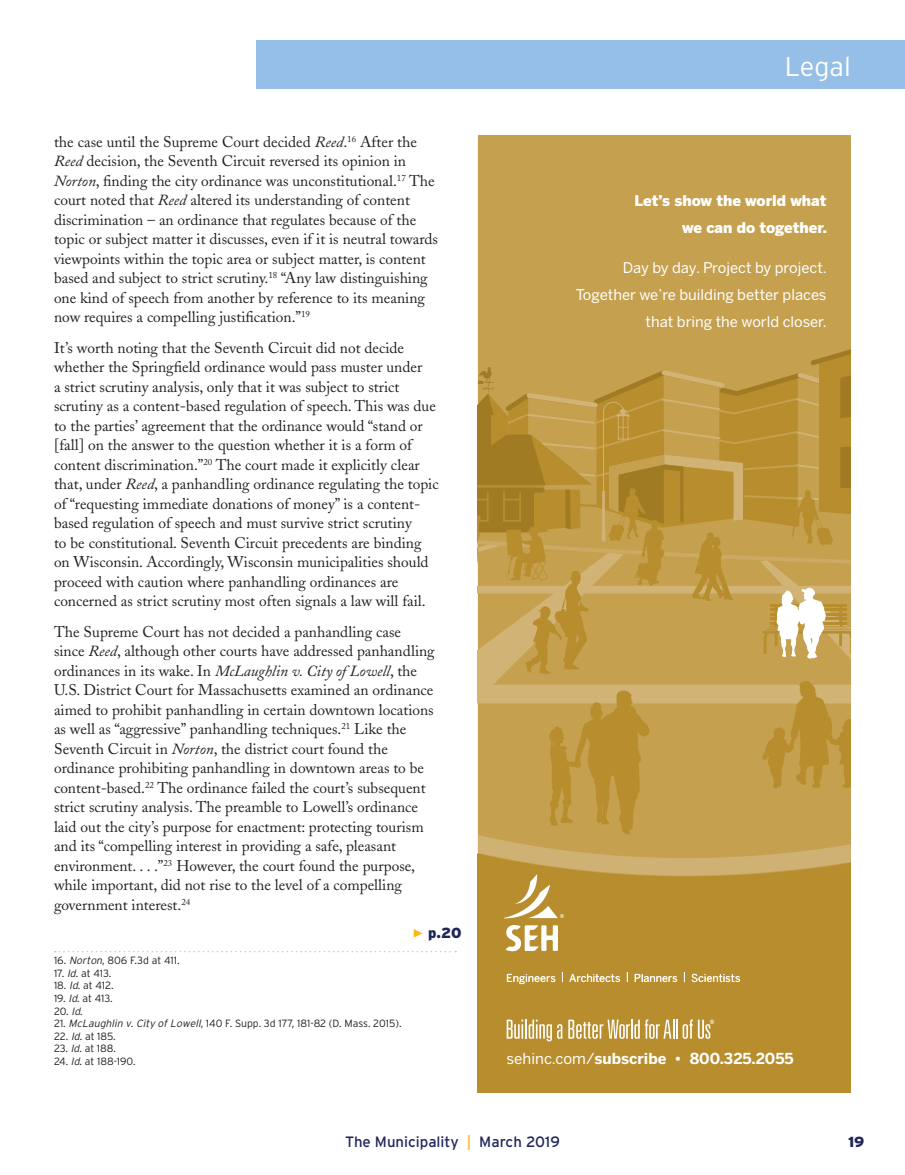
<style>
.page{position:relative;width:905px;height:1175px;background:#fff}
.page>*{position:absolute;margin:0;border:0;box-sizing:border-box;transform-origin:0 0}
.t1{font:300 27px "Interstate";color:#fff}
.t2{font:15.3px/19.5px "Adobe Caslon";color:#231f20}
.t3{font:700 15px "Benton Sans";color:#fff}
.t4{font:15px "Interstate";color:#1f265b}
.t5{font:14.7px/27px "Benton Sans";color:#fff;text-align:right}
.t6{font:900 14.7px/27px "Benton Sans";color:#fff;text-align:right}
.t7{font:900 14.7px "Interstate";color:#1f265b}
.t8{font:10.65px "Benton Sans";letter-spacing:.005em;color:#fff}
.t9{font:300 10.5px "Interstate";color:#231f20}
.s1{font-style:italic}
.s2{font-family:"Minion Pro";font-weight:400;font-size:18px;color:#fcb615}
.s3{font-weight:300}
.s4{font-weight:400}
.s5{color:#fcb615}
</style>
<div class="page">
<svg style="left:55px;top:951px;width:401px;height:1px"></svg>
<div style="left:256px;top:40px;width:648px;height:49px;background:#95bfe6"></div>
<div style="left:478px;top:135px;width:372px;height:132px;background:#c4a04f"></div>
<div style="left:478px;top:951px;width:372px;height:141px;background:#b88d2d"></div>
<svg style="left:478px;top:267px;width:372px;height:684px"></svg>
<svg style="left:507px;top:973px;width:48px;height:10px"></svg>
<svg style="left:569px;top:973px;width:51px;height:8px"></svg>
<svg style="left:635px;top:973px;width:42px;height:8px"></svg>
<svg style="left:691px;top:973px;width:49px;height:8px"></svg>
<svg style="left:506px;top:1019px;width:56px;height:22px"></svg>
<svg style="left:568px;top:1019px;width:146px;height:19px"></svg>
<p class="t2" style="left:54px;top:132px;width:385px">the case until the Supreme Court decided <span class="s1">Reed</span>.<sup>16</sup> After the <span class="s1">Reed</span> decision, the Seventh Circuit reversed its opinion in <span class="s1">Norton</span>, finding the city ordinance was unconstitutional.<sup>17</sup> The court noted that <span class="s1">Reed</span> altered its understanding of content discrimination – an ordinance that regulates because of the topic or subject matter it discusses, even if it is neutral towards viewpoints within the topic area or subject matter, is content based and subject to strict scrutiny.<sup>18</sup> “Any law distinguishing one kind of speech from another by reference to its meaning now requires a compelling justification.”<sup>19</sup></p>
<p class="t2" style="left:54px;top:338px;width:386px">It’s worth noting that the Seventh Circuit did not decide whether the Springfield ordinance would pass muster under<br>a strict scrutiny analysis, only that it was subject to strict scrutiny as a content-based regulation of speech. This was due to the parties’ agreement that the ordinance would “stand or [fall] on the answer to the question whether it is a form of content discrimination.”<sup>20</sup> The court made it explicitly clear that, under <span class="s1">Reed</span>, a panhandling ordinance regulating the topic of “requesting immediate donations of money” is a content&shy;based regulation of speech and must survive strict scrutiny<br>to be constitutional. Seventh Circuit precedents are binding on Wisconsin. Accordingly, Wisconsin municipalities should proceed with caution where panhandling ordinances are concerned as strict scrutiny most often signals a law will fail.</p>
<p class="t2" style="left:54px;top:622px;width:382px">The Supreme Court has not decided a panhandling case since <span class="s1">Reed</span>, although other courts have addressed panhandling ordinances in its wake. In <span class="s1">McLaughlin v. City of Lowell</span>, the U.S. District Court for Massachusetts examined an ordinance aimed to prohibit panhandling in certain downtown locations as well as “aggressive” panhandling techniques.<sup>21</sup> Like the Seventh Circuit in <span class="s1">Norton</span>, the district court found the ordinance prohibiting panhandling in downtown areas to be content-based.<sup>22</sup> The ordinance failed the court’s subsequent strict scrutiny analysis. The preamble to Lowell’s ordinance laid out the city’s purpose for enactment: protecting tourism and its “compelling interest in providing a safe, pleasant environment. . . .”<sup>23</sup> However, the court found the purpose, while important, did not rise to the level of a compelling government interest.<sup>24</sup></p>
<p class="t9" style="left:54px;top:954px;width:127px">16. <span class="s1">Norton</span>, 806 F.3d at 411.</p>
<p class="t9" style="left:54px;top:967px;width:59px">17. <span class="s1">Id</span>. at 413.</p>
<p class="t9" style="left:54px;top:979px;width:61px">18. <span class="s1">Id</span>. at 412.</p>
<p class="t9" style="left:54px;top:992px;width:60px">19. <span class="s1">Id</span>. at 413.</p>
<p class="t9" style="left:54px;top:1005px;width:30px">20. <span class="s1">Id</span>.</p>
<p class="t9" style="left:54px;top:1017px;width:349px">21. <span class="s1">McLaughlin v. City of Lowell</span>, 140 F. Supp. 3d 177, 181-82 (D. Mass. 2015).</p>
<p class="t9" style="left:54px;top:1030px;width:63px">22. <span class="s1">Id</span>. at 185.</p>
<p class="t9" style="left:54px;top:1042px;width:64px">23. <span class="s1">Id</span>. at 188.</p>
<p class="t9" style="left:54px;top:1055px;width:83px">24. <span class="s1">Id</span>. at 188-190.</p>
<p class="t7" style="left:412px;top:924px;width:51px"><span class="s2">▶</span> p.20</p>
<h1 class="t1" style="left:784px;top:51px;width:68px">Legal</h1>
<p class="t6" style="left:634px;top:187px;width:194px">Let’s show the world what we can do together.</p>
<p class="t5" style="left:575px;top:254px;width:253px">Day by day. Project by project.<br>Together we’re building better places that bring the world closer.</p>
<p class="t8" style="left:506px;top:971px;width:236px">Engineers <span class="s3">|</span> Architects <span class="s3">|</span> Planners <span class="s3">|</span> Scientists</p>
<p class="t3" style="left:506px;top:1049px;width:289px"><span class="s4">sehinc.com/</span>subscribe • 800.325.2055</p>
<p class="t4" style="left:345px;top:1133px;width:216px">The Municipality <span class="s5">|</span> March 2019</p>
<p class="t7" style="left:848px;top:1133px;width:18px">19</p>
</div>
